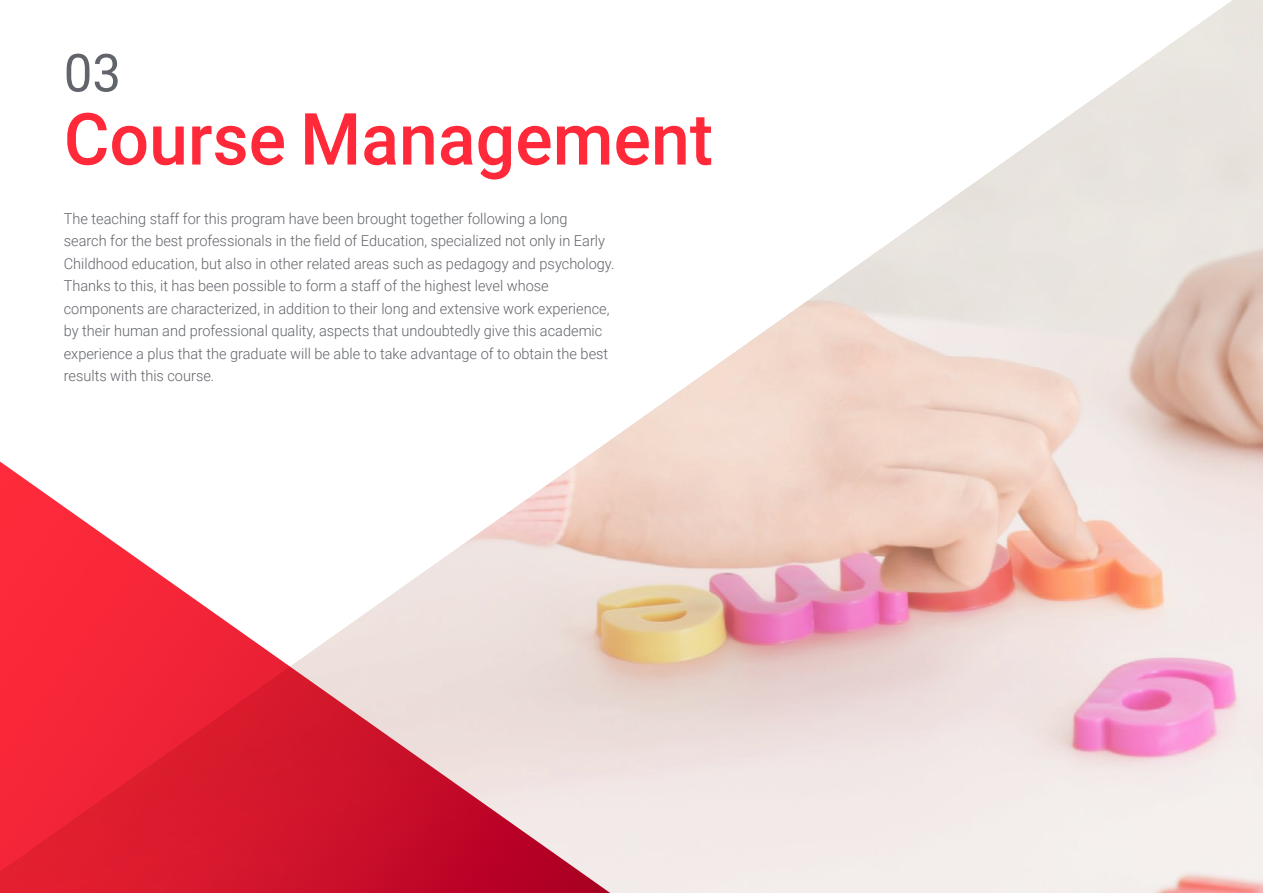
<style>
.page{position:relative;width:1263px;height:893px;background:#fff}
.page>*{position:absolute;margin:0;border:0;box-sizing:border-box;transform-origin:0 0}
.t1{font:500 72px "Roboto";color:#ff293a}
.t2{font:52.5px "Roboto";color:#61646a}
.t3{font:300 15px/22.5px "Roboto";color:#61646a}
</style>
<div class="page">
<img style="left:602px;top:0;width:661px;height:893px">
<svg style="left:0;top:446px;width:640px;height:447px"></svg>
<h2 class="t2" style="left:64px;top:36px;width:59px">03</h2>
<h1 class="t1" style="left:64px;top:89px;width:651px">Course Management</h1>
<p class="t3" style="left:64px;top:207px;width:552px">The teaching staff for this program have been brought together following a long<br>search for the best professionals in the field of Education, specialized not only in Early Childhood education, but also in other related areas such as pedagogy and psychology.<br>Thanks to this, it has been possible to form a staff of the highest level whose components are characterized, in addition to their long and extensive work experience, by their human and professional quality, aspects that undoubtedly give this academic experience a plus that the graduate will be able to take advantage of to obtain the best results with this course.</p>
</div>
